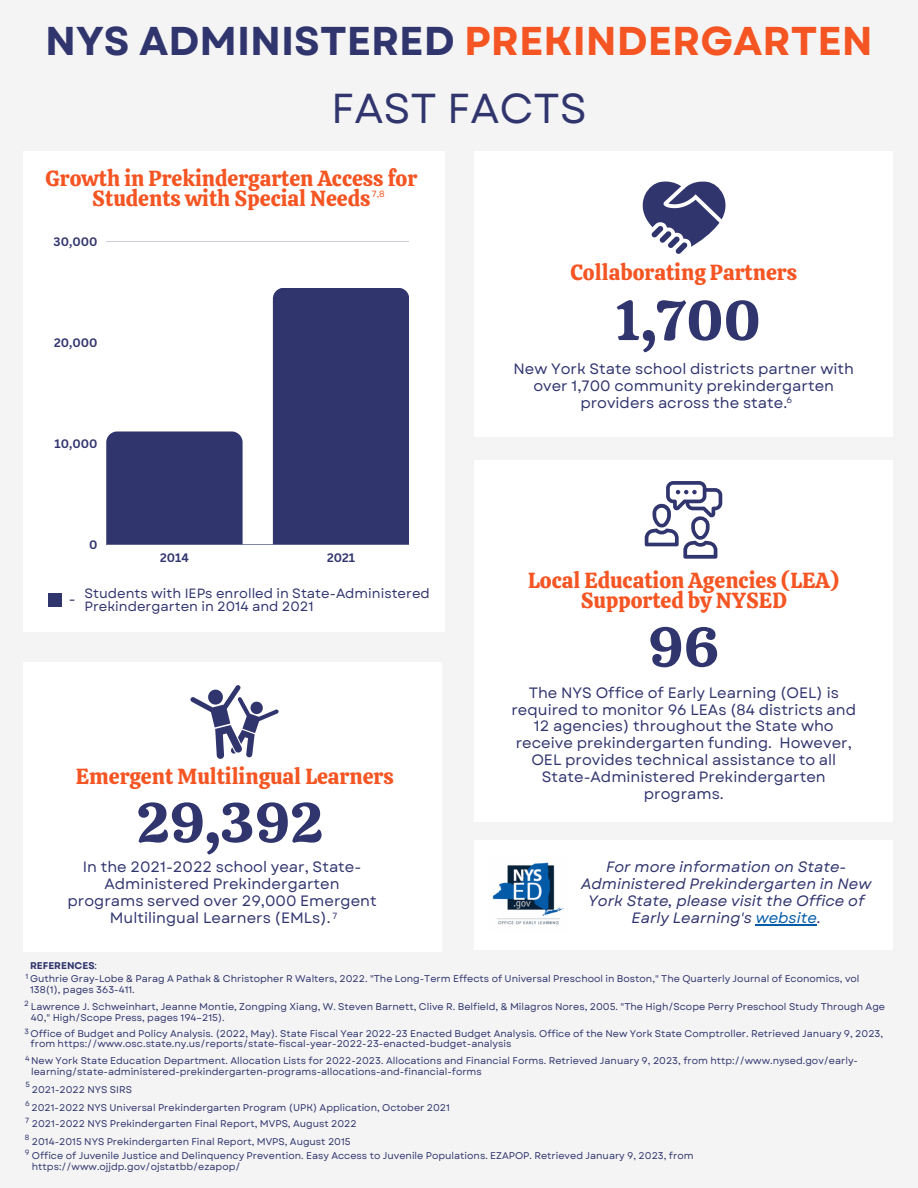
<style>
.page{position:relative;width:918px;height:1188px;background:#f4f4f4}
.page>*{position:absolute;margin:0;border:0;box-sizing:border-box;transform-origin:0 0}
.t1{font:56.25px "Calistoga";color:#31356e}
.t2{font:41.85px "Garet";color:#31356e}
.t3{font:700 40.2px "Garet";color:#31356e}
.t4{font:21.75px/20.2px "Calistoga";color:#f55523;text-align:center}
.t5{font:15px/16.8px "Garet";color:#31356e;text-align:center}
.t6{font:italic 15px "Garet";color:#31356e}
.t7{font:13.5px "Garet";color:#31356e}
.t8{font:700 12px "Canva Sans";color:#31356e}
.t9{font:9.75px/10.5px "Garet";color:#31356e}
.t10{font:9px "Garet";color:#f55523}
.t11{font:7.5px "Garet";color:#31356e}
.s1{color:#f55523}
.s2{color:#045ca9}
.s3{font-weight:700}
</style>
<div class="page">
<div style="left:24px;top:151px;width:421px;height:480px;background:#fff"></div>
<div style="left:24px;top:662px;width:418px;height:289px;background:#fff"></div>
<div style="left:474px;top:151px;width:418px;height:285px;background:#fff"></div>
<div style="left:474px;top:460px;width:418px;height:362px;background:#fff"></div>
<div style="left:474px;top:840px;width:418px;height:109px;background:#fff"></div>
<hr style="left:106px;top:241px;width:303px;height:1px;background:#31356e">
<div style="left:48px;top:594px;width:14px;height:13px;background:#31356e"></div>
<hr style="left:756px;top:924px;width:61px;height:1px;background:#045ca9">
<svg style="left:642px;top:181px;width:84px;height:73px"></svg>
<hr style="left:106px;top:544px;width:303px;height:1px;background:#31356e">
<div style="left:106px;top:431px;width:137px;height:113px;background:#31356e"></div>
<div style="left:273px;top:288px;width:136px;height:256px;background:#31356e"></div>
<svg style="left:645px;top:481px;width:77px;height:78px"></svg>
<svg style="left:190px;top:685px;width:89px;height:74px"></svg>
<img style="left:492px;top:862px;width:72px;height:63px">
<h1 class="t3" style="left:45px;top:12px;width:829px">NYS ADMINISTERED <span class="s1">PREKINDERGARTEN</span></h1>
<p class="t2" style="left:331px;top:78px;width:257px">FAST FACTS</p>
<p class="t4" style="left:46px;top:168px;width:373px">Growth in Prekindergarten Access for<br>Students with Special Needs</p>
<p class="t10" style="left:372px;top:188px;width:14px">7,8</p>
<p class="t8" style="left:54px;top:233px;width:45px">30,000</p>
<p class="t8" style="left:54px;top:334px;width:45px">20,000</p>
<p class="t8" style="left:54px;top:435px;width:44px">10,000</p>
<p class="t8" style="left:89px;top:536px;width:10px">0</p>
<p class="t8" style="left:160px;top:549px;width:30px">2014</p>
<p class="t8" style="left:327px;top:549px;width:29px">2021</p>
<p class="t4" style="left:571px;top:263px;width:228px">Collaborating Partners</p>
<p class="t1" style="left:614px;top:284px;width:148px">1,700</p>
<p class="t5" style="left:513px;top:361px;width:342px">New York State school districts partner with over 1,700 community prekindergarten providers across the state.<sup>6</sup></p>
<p class="t4" style="left:528px;top:570px;width:313px">Local Education Agencies (LEA)</p>
<p class="t7" style="left:84px;top:584px;width:347px">Students with IEPs enrolled in State-Administered</p>
<p class="t5" style="left:69px;top:591px;width:8px">-</p>
<p class="t7" style="left:84px;top:596px;width:231px">Prekindergarten in 2014 and 2021</p>
<p class="t4" style="left:581px;top:590px;width:208px">Supported by NYSED</p>
<p class="t1" style="left:648px;top:610px;width:73px">96</p>
<p class="t5" style="left:511px;top:684px;width:346px">The NYS Office of Early Learning (OEL) is required to monitor 96 LEAs (84 districts and 12 agencies) throughout the State who receive prekindergarten funding. However, OEL provides technical assistance to all</p>
<p class="t4" style="left:76px;top:766px;width:320px">Emergent Multilingual Learners</p>
<p class="t5" style="left:542px;top:768px;width:285px">State-Administered Prekindergarten programs.</p>
<p class="t1" style="left:137px;top:786px;width:188px">29,392</p>
<p class="t5" style="left:83px;top:859px;width:280px">In the 2021-2022 school year, State-</p>
<p class="t6" style="left:606px;top:856px;width:242px">For more information on State-</p>
<p class="t5" style="left:105px;top:876px;width:237px">Administered Prekindergarten</p>
<p class="t6" style="left:581px;top:873px;width:292px">Administered Prekindergarten in New</p>
<p class="t5" style="left:68px;top:892px;width:311px">programs served over 29,000 Emergent</p>
<p class="t6" style="left:588px;top:890px;width:278px">York State, please visit the Office of</p>
<p class="t5" style="left:110px;top:909px;width:229px">Multilingual Learners (EMLs). <sup>7</sup></p>
<p class="t6" style="left:632px;top:907px;width:191px">Early Learning's <span class="s2">website</span>.</p>
<p class="t9" style="left:25px;top:959px;width:836px;line-height:13.2px;text-indent:5px"><span class="s3">REFERENCES</span>:<br><sup>1</sup> Guthrie Gray-Lobe &amp; Parag A Pathak &amp; Christopher R Walters, 2022. "The Long-Term Effects of Universal Preschool in Boston," The Quarterly Journal of Economics, vol</p>
<p class="t9" style="left:30px;top:984px;width:106px">138(1), pages 363-411.</p>
<p class="t9" style="left:31px;top:1001px;width:856px;text-indent:-7px"><sup>2</sup> Lawrence J. Schweinhart, Jeanne Montie, Zongping Xiang, W. Steven Barnett, Clive R. Belfield, &amp; Milagros Nores, 2005. "The High/Scope Perry Preschool Study Through Age<br>40," High/Scope Press, pages 194–215).</p>
<p class="t9" style="left:31px;top:1028px;width:854px;text-indent:-6px"><sup>3</sup> Office of Budget and Policy Analysis. (2022, May). State Fiscal Year 2022-23 Enacted Budget Analysis. Office of the New York State Comptroller. Retrieved January 9, 2023, from https://www.osc.state.ny.us/reports/state-fiscal-year-2022-23-enacted-budget-analysis</p>
<p class="t9" style="left:31px;top:1056px;width:828px;text-indent:-6px"><sup>4</sup> New York State Education Department. Allocation Lists for 2022-2023. Allocations and Financial Forms. Retrieved January 9, 2023, from http://www.nysed.gov/early&shy;learning/state-administered-prekindergarten-programs-allocations-and-financial-forms</p>
<p class="t9" style="left:32px;top:1085px;width:102px">2021-2022 NYS SIRS</p>
<p class="t11" style="left:25px;top:1098px;width:6px">6</p>
<p class="t9" style="left:32px;top:1103px;width:420px">2021-2022 NYS Universal Prekindergarten Program (UPK) Application, October 2021</p>
<p class="t11" style="left:25px;top:1115px;width:6px">7</p>
<p class="t9" style="left:32px;top:1119px;width:326px">2021-2022 NYS Prekindergarten Final Report, MVPS, August 2022</p>
<p class="t11" style="left:25px;top:1132px;width:6px">8</p>
<p class="t9" style="left:32px;top:1136px;width:320px">2014-2015 NYS Prekindergarten Final Report, MVPS, August 2015</p>
<p class="t9" style="left:32px;top:1151px;width:663px;text-indent:-7px"><sup>9</sup> Office of Juvenile Justice and Delinquency Prevention. Easy Access to Juvenile Populations. EZAPOP. Retrieved January 9, 2023, from https://www.ojjdp.gov/ojstatbb/ezapop/</p>
<p class="t11" style="left:25px;top:1079px;width:6px">5</p>
</div>
